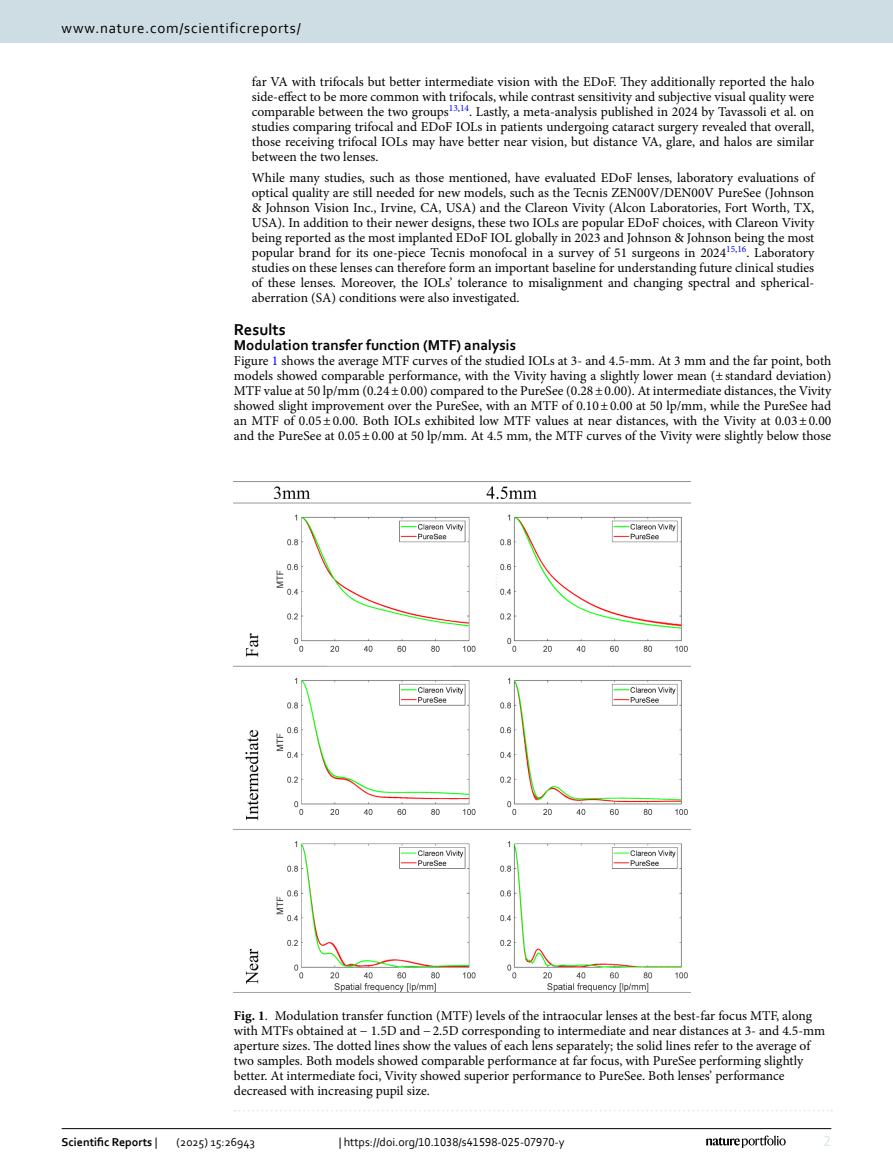
<style>
.page{position:relative;width:893px;height:1174px;background:#fff}
.page>*{position:absolute;margin:0;border:0;box-sizing:border-box;transform-origin:0 0}
.Head_1{font:700 16.5px "Corbel";color:#000}
.Head_2_After_1{font:700 15px "Corbel";color:#000}
.t1{font:15px "Corbel";letter-spacing:.05em;color:#000}
.t2{font:15px "Corbel";color:#d9e4eb}
.Block_Quote{font:13.5px/15px "Minion Pro";color:#000;text-align:justify}
.Body_Text{font:13.5px/15px "Minion Pro";color:#000;text-align:justify}
.Figure_Caption{font:13.5px/15px "Minion Pro";color:#000}
.t3{font:12px "Corbel";color:#000}
.t4{font:700 12px "Corbel";color:#000}
.s1{color:#00f}
.s2{font-weight:700}
.s3{font-weight:400}
</style>
<div class="page">
<img style="left:234px;top:486px;width:457px;height:506px">
<svg style="left:235px;top:1110px;width:597px;height:1px"></svg>
<hr style="left:62px;top:1128px;width:769px;height:1px;background:#000">
<svg style="left:706px;top:1135px;width:80px;height:12px"></svg>
<div style="left:0;top:0;width:893px;height:43px;background:#cedde4"></div>
<p class="t1" style="left:62px;top:18px;width:241px">www.nature.com/scientificreports/</p>
<p class="Block_Quote" style="left:252px;top:74px;width:564px">far VA with trifocals but better intermediate vision with the EDoF. They additionally reported the halo side-effect to be more common with trifocals, while contrast sensitivity and subjective visual quality were comparable between the two groups<sup>13</sup><sup>,</sup><sup>14</sup>. Lastly, a meta-analysis published in 2024 by Tavassoli et al. on studies comparing trifocal and EDoF IOLs in patients undergoing cataract surgery revealed that overall, those receiving trifocal IOLs may have better near vision, but distance VA, glare, and halos are similar between the two lenses.</p>
<p class="Block_Quote" style="left:252px;top:170px;width:564px">While many studies, such as those mentioned, have evaluated EDoF lenses, laboratory evaluations of optical quality are still needed for new models, such as the Tecnis ZEN00V/DEN00V PureSee (Johnson &amp; Johnson Vision Inc., Irvine, CA, USA) and the Clareon Vivity (Alcon Laboratories, Fort Worth, TX, USA). In addition to their newer designs, these two IOLs are popular EDoF choices, with Clareon Vivity being reported as the most implanted EDoF IOL globally in 2023 and Johnson &amp; Johnson being the most popular brand for its one-piece Tecnis monofocal in a survey of 51 surgeons in 2024<sup>15</sup><sup>,</sup><sup>16</sup>. Laboratory studies on these lenses can therefore form an important baseline for understanding future clinical studies of these lenses. Moreover, the IOLs’ tolerance to misalignment and changing spectral and spherical&shy;aberration (SA) conditions were also investigated.</p>
<p class="Head_1" style="left:234px;top:319px;width:53px">Results</p>
<p class="Head_2_After_1" style="left:234px;top:336px;width:284px">Modulation transfer function (MTF) analysis</p>
<p class="Body_Text" style="left:234px;top:353px;width:599px">Figure <span class="s1">1</span> shows the average MTF curves of the studied IOLs at 3- and 4.5-mm. At 3 mm and the far point, both models showed comparable performance, with the Vivity having a slightly lower mean (±standard deviation)<br>MTF value at 50 lp/mm (0.24±0.00) compared to the PureSee (0.28±0.00). At intermediate distances, the Vivity showed slight improvement over the PureSee, with an MTF of 0.10±0.00 at 50 lp/mm, while the PureSee had an MTF of 0.05±0.00. Both IOLs exhibited low MTF values at near distances, with the Vivity at 0.03±0.00 and the PureSee at 0.05±0.00 at 50 lp/mm. At 4.5 mm, the MTF curves of the Vivity were slightly below those</p>
<p class="Figure_Caption" style="left:234px;top:1008px;width:593px"><span class="s2">Fig. 1</span>. Modulation transfer function (MTF) levels of the intraocular lenses at the best-far focus MTF, along with MTFs obtained at − 1.5D and −2.5D corresponding to intermediate and near distances at 3- and 4.5-mm aperture sizes. The dotted lines show the values of each lens separately; the solid lines refer to the average of two samples. Both models showed comparable performance at far focus, with PureSee performing slightly better. At intermediate foci, Vivity showed superior performance to PureSee. Both lenses’ performance decreased with increasing pupil size.</p>
<p class="t4" style="left:62px;top:1134px;width:97px">Scientific Reports <span class="s3">|</span></p>
<p class="t3" style="left:177px;top:1134px;width:80px">(2025) 15:26943</p>
<p class="t3" style="left:339px;top:1134px;width:227px">| https://doi.org/10.1038/s41598-025-07970-y</p>
<p class="t2" style="left:824px;top:1132px;width:9px">2</p>
</div>
